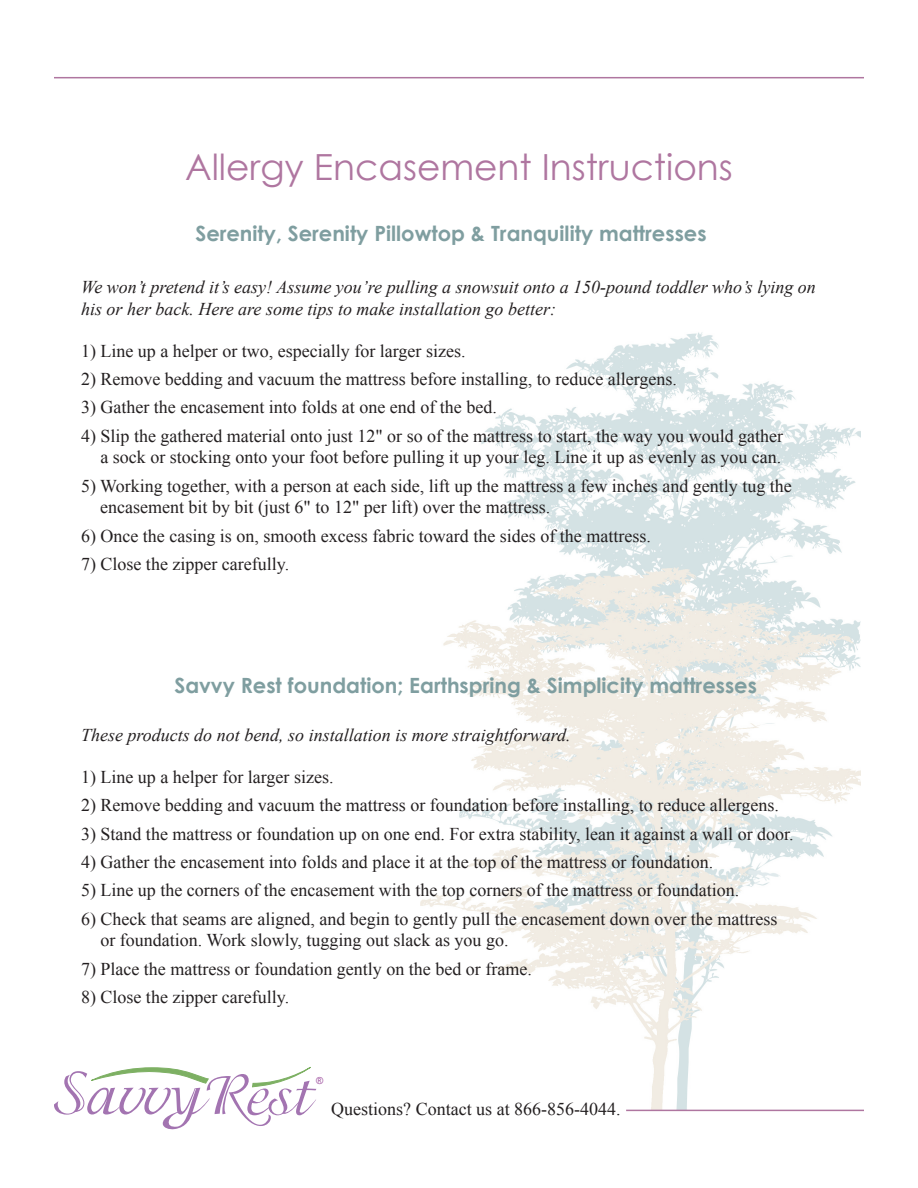
<style>
.page{position:relative;width:918px;height:1188px;background:#fff}
.page>*{position:absolute;margin:0;border:0;box-sizing:border-box;transform-origin:0 0}
.t1{font:36px "Century Gothic";color:#af76a0}
.subhead{font:700 21px "Century Gothic";color:#7f9ea0}
.t2{font:18px/21.6px "Times New Roman";color:#231f20}
.t3{font:italic 18px/21.6px "Times New Roman";color:#231f20}
.t4{font:9.75px "Arial";color:#a054a1}
</style>
<div class="page">
<img style="left:316px;top:332px;width:544px;height:778px">
<svg style="left:54px;top:1067px;width:262px;height:63px"></svg>
<hr style="left:626px;top:1110px;width:238px;height:1px;background:#af76a0">
<hr style="left:54px;top:77px;width:810px;height:1px;background:#af76a0">
<p class="t1" style="left:185px;top:141px;width:549px">Allergy Encasement Instructions</p>
<p class="subhead" style="left:195px;top:218px;width:513px">Serenity, Serenity Pillowtop &amp; Tranquility mattresses</p>
<p class="t3" style="left:81px;top:276px;width:736px">We won’t pretend it’s easy! Assume you’re pulling a snowsuit onto a 150-pound toddler who’s lying on his or her back. Here are some tips to make installation go better:</p>
<p class="t2" style="left:81px;top:339px;width:386px">1) Line up a helper or two, especially for larger sizes.</p>
<p class="t2" style="left:81px;top:368px;width:597px">2) Remove bedding and vacuum the mattress before installing, to reduce allergens.</p>
<p class="t2" style="left:81px;top:396px;width:417px">3) Gather the encasement into folds at one end of the bed.</p>
<p class="t2" style="left:81px;top:425px;width:704px;text-align:right">4) Slip the gathered material onto just 12" or so of the mattress to start, the way you would gather a sock or stocking onto your foot before pulling it up your leg. Line it up as evenly as you can.</p>
<p class="t2" style="left:100px;top:474px;width:693px;text-indent:-19px">5) Working together, with a person at each side, lift up the mattress a few inches and gently tug the encasement bit by bit (just 6" to 12" per lift) over the mattress.</p>
<p class="t2" style="left:81px;top:524px;width:571px">6) Once the casing is on, smooth excess fabric toward the sides of the mattress.</p>
<p class="t2" style="left:81px;top:553px;width:210px">7) Close the zipper carefully.</p>
<p class="subhead" style="left:174px;top:670px;width:584px">Savvy Rest foundation; Earthspring &amp; Simplicity mattresses</p>
<p class="t3" style="left:81px;top:724px;width:491px">These products do not bend, so installation is more straightforward.</p>
<p class="t2" style="left:81px;top:766px;width:254px">1) Line up a helper for larger sizes.</p>
<p class="t2" style="left:81px;top:794px;width:699px">2) Remove bedding and vacuum the mattress or foundation before installing, to reduce allergens.</p>
<p class="t2" style="left:81px;top:823px;width:714px">3) Stand the mattress or foundation up on one end. For extra stability, lean it against a wall or door.</p>
<p class="t2" style="left:81px;top:851px;width:634px">4) Gather the encasement into folds and place it at the top of the mattress or foundation.</p>
<p class="t2" style="left:81px;top:879px;width:660px">5) Line up the corners of the encasement with the top corners of the mattress or foundation.</p>
<p class="t2" style="left:100px;top:908px;width:678px;text-indent:-19px">6) Check that seams are aligned, and begin to gently pull the encasement down over the mattress or foundation. Work slowly, tugging out slack as you go.</p>
<p class="t2" style="left:81px;top:958px;width:452px">7) Place the mattress or foundation gently on the bed or frame.</p>
<p class="t2" style="left:81px;top:986px;width:210px">8) Close the zipper carefully.</p>
<p class="t4" style="left:316px;top:1074px;width:9px">®</p>
<p class="t2" style="left:331px;top:1098px;width:291px">Questions? Contact us at 866-856-4044.</p>
</div>
